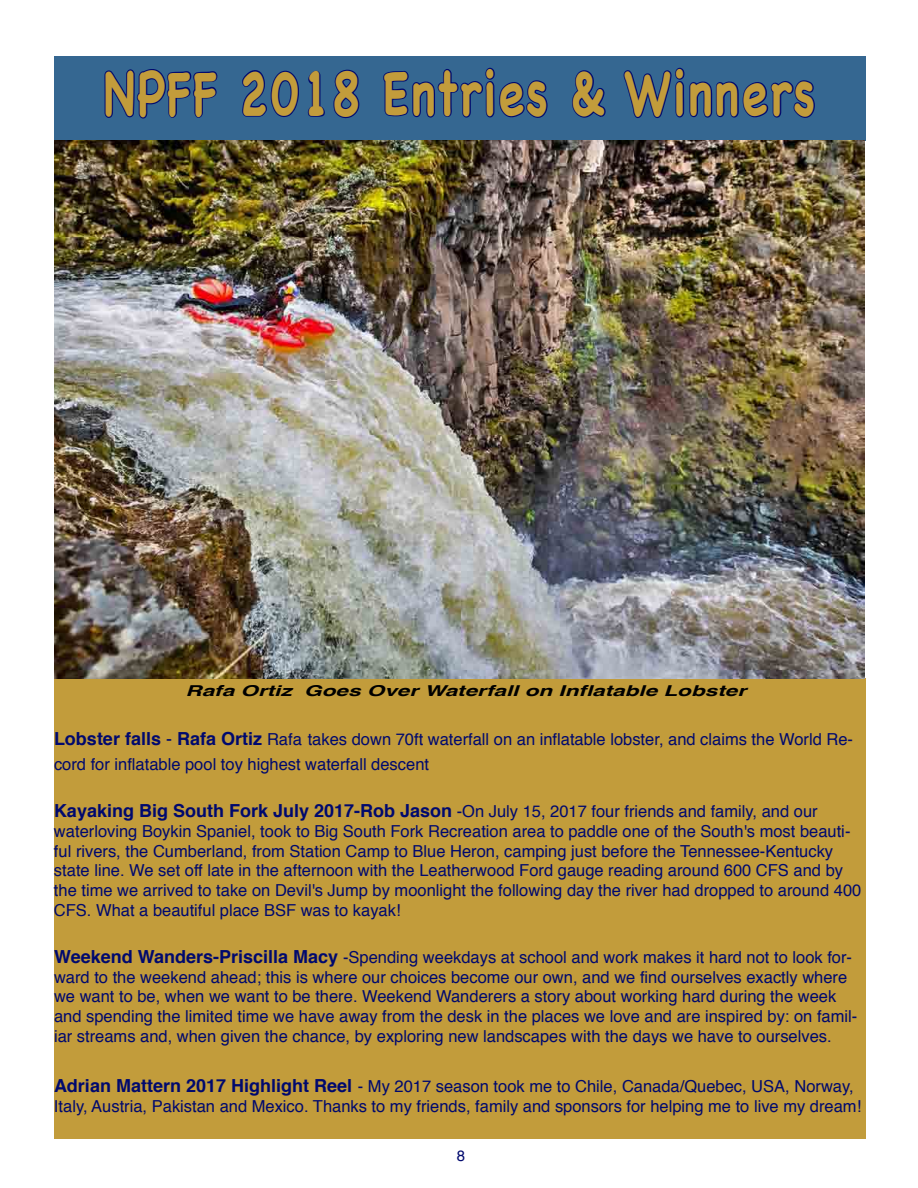
<style>
.page{position:relative;width:918px;height:1188px;background:#fff}
.page>*{position:absolute;margin:0;border:0;box-sizing:border-box;transform-origin:0 0}
.t1{font:700 61.05px "Chalkboard SE";letter-spacing:.03em;color:#c29c3b;scale:.77 1}
.t2{font:16.5px/19.8px "Helvetica";color:#00096e}
.t3{font:italic 700 15px "Helvetica";color:#000;scale:1.5 1}
.t4{font:15px "Helvetica";color:#00096e}
.s1{font-weight:700;font-size:18px}
.s2{font-size:18px}
</style>
<div class="page">
<div style="left:54px;top:678px;width:811px;height:460px;background:#c29c3b"></div>
<div style="left:54px;top:56px;width:811px;height:84px;background:#356791"></div>
<svg style="left:104px;top:69px;width:114px;height:50px"></svg>
<svg style="left:242px;top:70px;width:57px;height:47px"></svg>
<svg style="left:307px;top:69px;width:53px;height:50px"></svg>
<svg style="left:383px;top:67px;width:165px;height:51px"></svg>
<svg style="left:572px;top:70px;width:34px;height:48px"></svg>
<svg style="left:623px;top:67px;width:192px;height:51px"></svg>
<img style="left:54px;top:140px;width:811px;height:538px">
<h1 class="t1" style="left:104px;top:57px;width:925px">NPFF 2018 Entries &amp; Winners</h1>
<p class="t3" style="left:186px;top:678px;width:375px">Rafa Ortiz Goes Over Waterfall on Inflatable Lobster</p>
<p class="t2" style="left:54px;top:727px;width:801px;line-height:25.2px"><span class="s1">Lobster falls</span> <span class="s2">-</span> <span class="s1">Rafa Ortiz</span> Rafa takes down 70ft waterfall on an inflatable lobster, and claims the World Re&shy;cord for inflatable pool toy highest waterfall descent</p>
<p class="t2" style="left:54px;top:802px;width:809px"><span class="s1">Kayaking Big South Fork July 2017-Rob Jason</span> -On July 15, 2017 four friends and family, and our waterloving Boykin Spaniel, took to Big South Fork Recreation area to paddle one of the South's most beauti&shy;ful rivers, the Cumberland, from Station Camp to Blue Heron, camping just before the Tennessee-Kentucky state line. We set off late in the afternoon with the Leatherwood Ford gauge reading around 600 CFS and by the time we arrived to take on Devil's Jump by moonlight the following day the river had dropped to around 400<br>CFS. What a beautiful place BSF was to kayak!</p>
<p class="t2" style="left:54px;top:948px;width:805px"><span class="s1">Weekend Wanders-Priscilla Macy</span> -Spending weekdays at school and work makes it hard not to look for&shy;ward to the weekend ahead; this is where our choices become our own, and we find ourselves exactly where we want to be, when we want to be there. Weekend Wanderers a story about working hard during the week and spending the limited time we have away from the desk in the places we love and are inspired by: on famil&shy;iar streams and, when given the chance, by exploring new landscapes with the days we have to ourselves.</p>
<p class="t2" style="left:54px;top:1077px;width:809px"><span class="s1">Adrian Mattern 2017 Highlight Reel</span> - My 2017 season took me to Chile, Canada/Quebec, USA, Norway,<br>Italy, Austria, Pakistan and Mexico. Thanks to my friends, family and sponsors for helping me to live my dream!</p>
<p class="t4" style="left:457px;top:1144px;width:10px">8</p>
</div>
